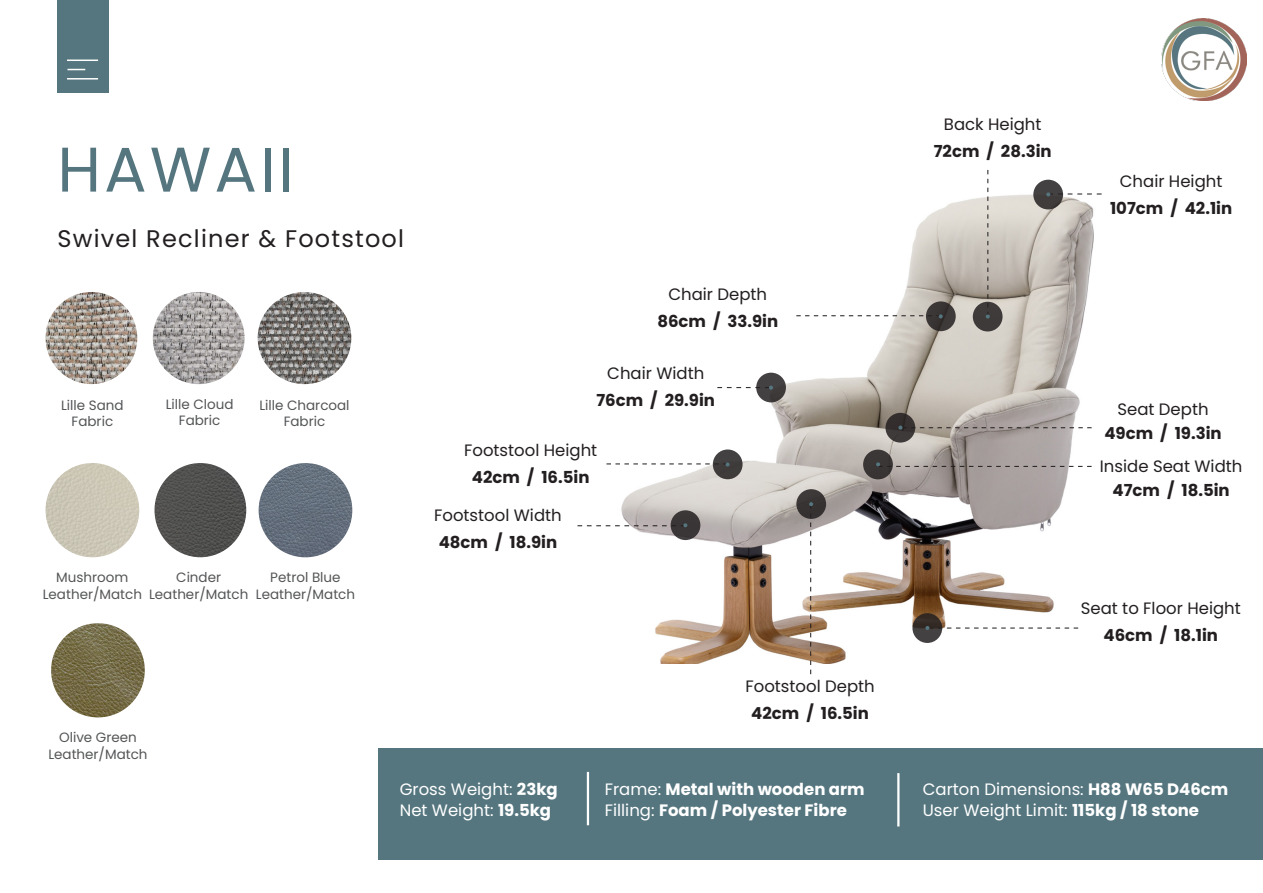
<style>
.page{position:relative;width:1263px;height:893px;background:#fff}
.page>*{position:absolute;margin:0;border:0;box-sizing:border-box;transform-origin:0 0}
.t1{font:63px "Poppins";letter-spacing:.05em;color:#55767f}
.t2{font:24px "Poppins";letter-spacing:.05em;color:#231f20}
.t3{font:16.5px "Poppins";color:#231f20}
.t4{font:700 16.5px "Poppins";color:#231f20}
.t5{font:16.5px "Poppins";color:#fff}
.t6{font:700 16.5px "Poppins";color:#fff}
.t7{font:13.5px "Poppins";color:#545557}
.s1{font-weight:700}
.s2{font-weight:400}
</style>
<div class="page">
<img style="left:621px;top:169px;width:481px;height:495px">
<div style="left:973px;top:302px;width:29px;height:29px;background:#3e3a3a;border-radius:50%"></div>
<svg style="left:986px;top:170px;width:4px;height:149px"></svg>
<div style="left:863px;top:450px;width:30px;height:29px;background:#3a3636;border-radius:50%"></div>
<svg style="left:876px;top:462px;width:215px;height:5px"></svg>
<svg style="left:1033px;top:180px;width:30px;height:29px"></svg>
<svg style="left:1046px;top:192px;width:55px;height:4px"></svg>
<div style="left:756px;top:373px;width:30px;height:29px;background:#444142;border-radius:50%"></div>
<svg style="left:717px;top:386px;width:56px;height:4px"></svg>
<svg style="left:926px;top:301px;width:30px;height:30px"></svg>
<svg style="left:796px;top:314px;width:147px;height:4px"></svg>
<svg style="left:912px;top:613px;width:30px;height:30px"></svg>
<svg style="left:925px;top:626px;width:153px;height:4px"></svg>
<svg style="left:885px;top:413px;width:30px;height:30px"></svg>
<svg style="left:898px;top:426px;width:193px;height:4px"></svg>
<div style="left:58px;top:0;width:51px;height:92px;background:#55767f"></div>
<div style="left:378px;top:748px;width:885px;height:112px;background:#55767f"></div>
<hr style="left:587px;top:772px;width:2px;height:53px;background:#fff">
<hr style="left:897px;top:773px;width:2px;height:53px;background:#fff">
<hr style="left:67px;top:60px;width:31px;height:1px;background:#fff">
<svg style="left:68px;top:69px;width:17px;height:1px"></svg>
<hr style="left:67px;top:78px;width:31px;height:2px;background:#fff">
<img style="left:1161px;top:18px;width:86px;height:83px">
<div style="left:713px;top:449px;width:29px;height:30px;background:#403c3c;border-radius:50%"></div>
<svg style="left:606px;top:462px;width:124px;height:4px"></svg>
<div style="left:796px;top:489px;width:30px;height:30px;background:#383333;border-radius:50%"></div>
<svg style="left:809px;top:502px;width:4px;height:172px"></svg>
<div style="left:671px;top:510px;width:29px;height:30px;background:#3a3536;border-radius:50%"></div>
<svg style="left:577px;top:523px;width:110px;height:4px"></svg>
<img style="left:46px;top:292px;width:91px;height:92px;border-radius:46px">
<img style="left:153px;top:292px;width:92px;height:92px;border-radius:46px">
<img style="left:258px;top:292px;width:93px;height:92px">
<img style="left:46px;top:463px;width:93px;height:94px;border-radius:47px">
<img style="left:154px;top:463px;width:92px;height:94px">
<img style="left:259px;top:463px;width:93px;height:94px;border-radius:47px">
<img style="left:51px;top:623px;width:94px;height:94px;border-radius:47px">
<p class="t1" style="left:57px;top:133px;width:238px">HAWAII</p>
<p class="t2" style="left:58px;top:225px;width:348px">Swivel Recliner &amp; Footstool</p>
<p class="t7" style="left:61px;top:397px;width:64px">Lille Sand</p>
<p class="t7" style="left:72px;top:413px;width:43px">Fabric</p>
<p class="t7" style="left:166px;top:396px;width:69px">Lille Cloud</p>
<p class="t7" style="left:179px;top:412px;width:43px">Fabric</p>
<p class="t7" style="left:259px;top:397px;width:92px">Lille Charcoal</p>
<p class="t7" style="left:284px;top:413px;width:43px">Fabric</p>
<p class="t7" style="left:56px;top:570px;width:74px">Mushroom</p>
<p class="t7" style="left:43px;top:586px;width:101px">Leather/Match</p>
<p class="t7" style="left:176px;top:570px;width:46px">Cinder</p>
<p class="t7" style="left:149px;top:586px;width:101px">Leather/Match</p>
<p class="t7" style="left:270px;top:570px;width:72px">Petrol Blue</p>
<p class="t7" style="left:256px;top:586px;width:101px">Leather/Match</p>
<p class="t7" style="left:59px;top:730px;width:79px">Olive Green</p>
<p class="t7" style="left:48px;top:746px;width:101px">Leather/Match</p>
<p class="t3" style="left:668px;top:284px;width:100px">Chair Depth</p>
<p class="t4" style="left:657px;top:311px;width:122px">86cm / 33.9in</p>
<p class="t3" style="left:607px;top:364px;width:98px">Chair Width</p>
<p class="t4" style="left:596px;top:391px;width:120px">76cm / 29.9in</p>
<p class="t3" style="left:464px;top:441px;width:135px">Footstool Height</p>
<p class="t4" style="left:472px;top:468px;width:119px">42cm / 16.5in</p>
<p class="t3" style="left:434px;top:506px;width:129px">Footstool Width</p>
<p class="t4" style="left:439px;top:533px;width:120px">48cm / 18.9in</p>
<p class="t3" style="left:745px;top:676px;width:131px">Footstool Depth</p>
<p class="t4" style="left:751px;top:703px;width:119px">42cm / 16.5in</p>
<p class="t5" style="left:400px;top:780px;width:160px">Gross Weight: <span class="s1">23kg</span></p>
<p class="t5" style="left:400px;top:801px;width:153px">Net Weight: <span class="s1">19.5kg</span></p>
<p class="t6" style="left:605px;top:780px;width:261px"><span class="s2">Frame:</span> Metal with wooden arm</p>
<p class="t6" style="left:605px;top:801px;width:244px"><span class="s2">Filling:</span> Foam / Polyester Fibre</p>
<p class="t3" style="left:944px;top:114px;width:99px">Back Height</p>
<p class="t4" style="left:934px;top:141px;width:119px">72cm / 28.3in</p>
<p class="t3" style="left:1120px;top:172px;width:104px">Chair Height</p>
<p class="t4" style="left:1110px;top:199px;width:124px">107cm / 42.1in</p>
<p class="t3" style="left:1117px;top:400px;width:93px">Seat Depth</p>
<p class="t4" style="left:1104px;top:424px;width:119px">49cm / 19.3in</p>
<p class="t3" style="left:1100px;top:457px;width:144px">Inside Seat Width</p>
<p class="t4" style="left:1112px;top:481px;width:119px">47cm / 18.5in</p>
<p class="t3" style="left:1081px;top:599px;width:161px">Seat to Floor Height</p>
<p class="t4" style="left:1103px;top:626px;width:116px">46cm / 18.1in</p>
<p class="t5" style="left:923px;top:780px;width:307px">Carton Dimensions: <span class="s1">H88 W65 D46cm</span></p>
<p class="t5" style="left:923px;top:801px;width:278px">User Weight Limit: <span class="s1">115kg / 18 stone</span></p>
</div>
